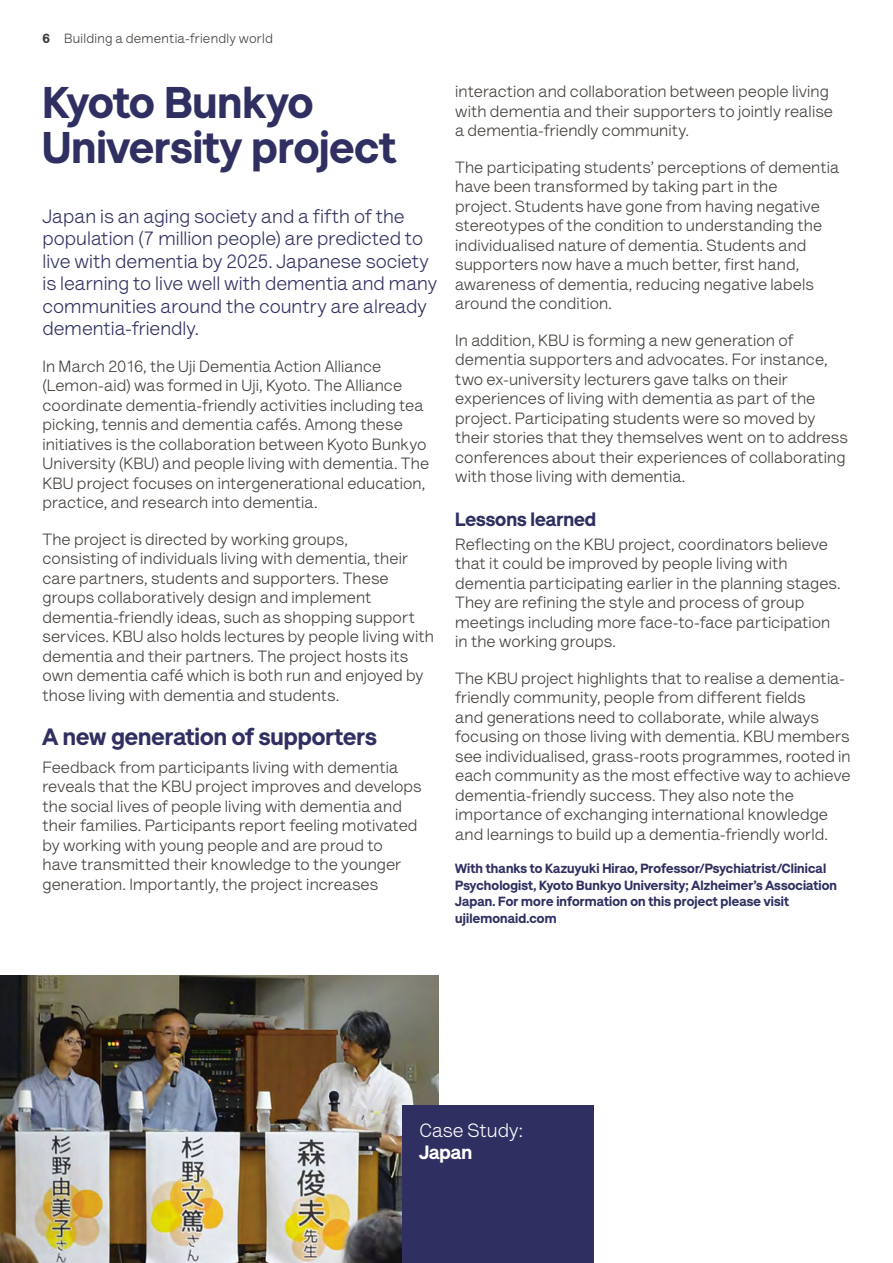
<style>
.page{position:relative;width:893px;height:1263px;background:#fff}
.page>*{position:absolute;margin:0;border:0;box-sizing:border-box;transform-origin:0 0}
.t1{font:900 45px/45px "AS Lettera Text";color:#2f3061}
.t2{font:900 24px "AS Lettera Text";color:#2f3061}
.t3{font:19.5px/22.5px "AS Lettera Text";color:#2f3061}
.t4{font:900 19.5px "AS Lettera Text";color:#2f3061}
.t5{font:19.5px "AS Lettera Text";letter-spacing:.005em;color:#fff}
.t6{font:900 19.5px "AS Lettera Text";letter-spacing:.005em;color:#fff}
.t7{font:16.5px/19.5px "AS Lettera Text";letter-spacing:.005em;color:#413c38}
.t8{font:900 13.5px/16.5px "AS Lettera Text";letter-spacing:.01em;color:#2f3061}
.t9{font:13.5px "AS Lettera Text";letter-spacing:.02em;color:#413c38}
.s1{font-weight:900}
</style>
<div class="page">
<img style="left:0;top:975px;width:438px;height:288px">
<div style="left:402px;top:1106px;width:192px;height:157px;background:#2f3061"></div>
<p class="t9" style="left:43px;top:28px;width:232px"><span class="s1">6</span> Building a dementia-friendly world</p>
<h1 class="t1" style="left:43px;top:76px;width:354px">Kyoto Bunkyo<br>University project</h1>
<p class="t3" style="left:43px;top:203px;width:396px">Japan is an aging society and a fifth of the population (7 million people) are predicted to live with dementia by 2025. Japanese society is learning to live well with dementia and many communities around the country are already dementia-friendly.</p>
<p class="t7" style="left:43px;top:355px;width:388px">In March 2016, the Uji Dementia Action Alliance (Lemon-aid) was formed in Uji, Kyoto. The Alliance coordinate dementia-friendly activities including tea picking, tennis and dementia cafés. Among these initiatives is the collaboration between Kyoto Bunkyo University (KBU) and people living with dementia. The KBU project focuses on intergenerational education, practice, and research into dementia.</p>
<p class="t7" style="left:43px;top:528px;width:393px">The project is directed by working groups,<br>consisting of individuals living with dementia, their care partners, students and supporters. These groups collaboratively design and implement dementia-friendly ideas, such as shopping support services. KBU also holds lectures by people living with dementia and their partners. The project hosts its own dementia café which is both run and enjoyed by those living with dementia and students.</p>
<h2 class="t2" style="left:43px;top:717px;width:336px">A new generation of supporters</h2>
<p class="t7" style="left:43px;top:756px;width:381px">Feedback from participants living with dementia reveals that the KBU project improves and develops the social lives of people living with dementia and their families. Participants report feeling motivated by working with young people and are proud to have transmitted their knowledge to the younger generation. Importantly, the project increases</p>
<p class="t7" style="left:455px;top:80px;width:379px">interaction and collaboration between people living with dementia and their supporters to jointly realise a dementia-friendly community.</p>
<p class="t7" style="left:455px;top:156px;width:385px">The participating students’ perceptions of dementia have been transformed by taking part in the<br>project. Students have gone from having negative stereotypes of the condition to understanding the individualised nature of dementia. Students and supporters now have a much better, first hand, awareness of dementia, reducing negative labels around the condition.</p>
<p class="t7" style="left:455px;top:329px;width:394px">In addition, KBU is forming a new generation of dementia supporters and advocates. For instance, two ex-university lecturers gave talks on their experiences of living with dementia as part of the project. Participating students were so moved by their stories that they themselves went on to address conferences about their experiences of collaborating with those living with dementia.</p>
<p class="t4" style="left:455px;top:503px;width:143px">Lessons learned</p>
<p class="t7" style="left:455px;top:533px;width:387px">Reflecting on the KBU project, coordinators believe that it could be improved by people living with dementia participating earlier in the planning stages.<br>They are refining the style and process of group meetings including more face-to-face participation in the working groups.</p>
<p class="t7" style="left:455px;top:667px;width:397px">The KBU project highlights that to realise a dementia&shy;friendly community, people from different fields<br>and generations need to collaborate, while always focusing on those living with dementia. KBU members see individualised, grass-roots programmes, rooted in each community as the most effective way to achieve dementia-friendly success. They also note the importance of exchanging international knowledge and learnings to build up a dementia-friendly world.</p>
<p class="t8" style="left:455px;top:859px;width:383px">With thanks to Kazuyuki Hirao, Professor/Psychiatrist/Clinical Psychologist, Kyoto Bunkyo University; Alzheimer’s Association Japan. For more information on this project please visit ujilemonaid.com</p>
<p class="t5" style="left:419px;top:1116px;width:105px">Case Study:</p>
<p class="t6" style="left:419px;top:1136px;width:54px">Japan</p>
</div>
